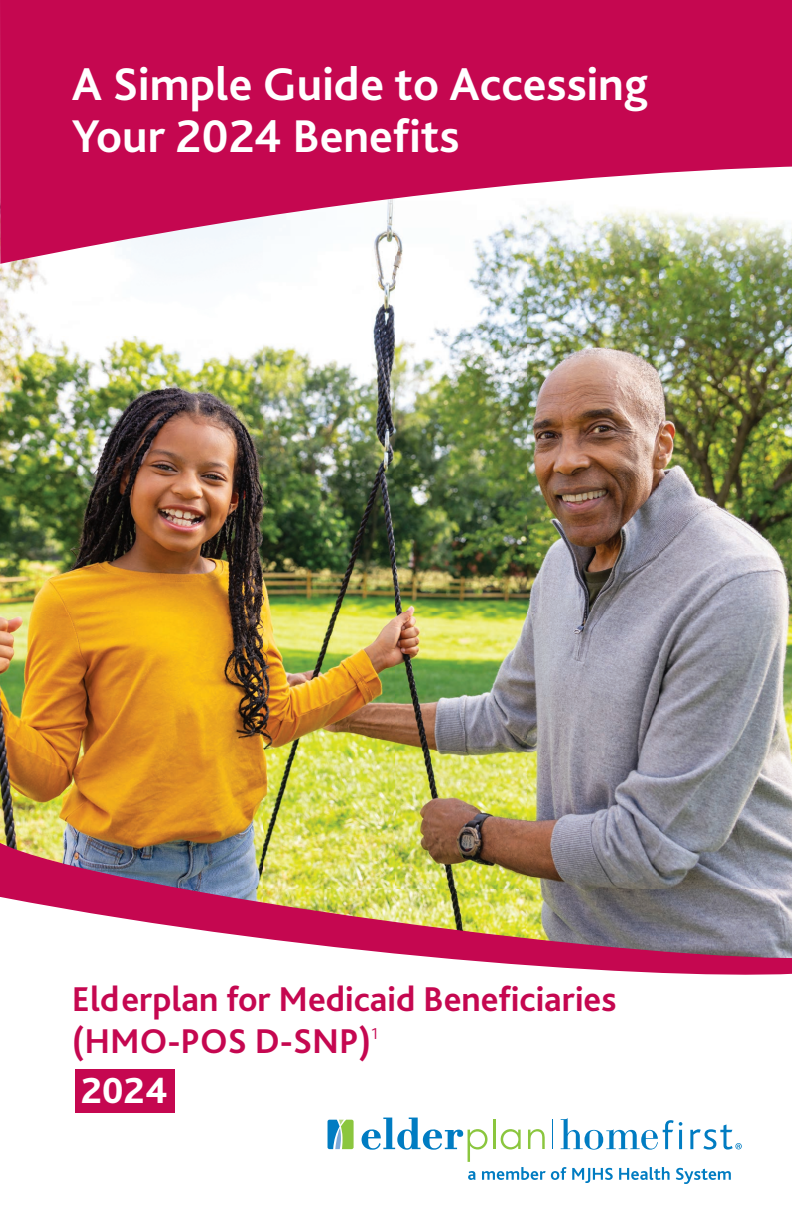
<style>
.page{position:relative;width:792px;height:1224px;background:#fff}
.page>*{position:absolute;margin:0;border:0;box-sizing:border-box;transform-origin:0 0}
.t1{font:700 48px/52px "Bliss Pro";color:#fff}
.t2{font:800 38px "Bliss Pro";color:#fff}
.t3{font:700 36px/42px "Bliss Pro";color:#c50750}
</style>
<div class="page">
<img style="left:0;top:264px;width:792px;height:579px">
<svg style="left:0;top:0;width:792px;height:264px;fill:#c50750"></svg>
<img style="left:0;top:843px;width:792px;height:132px">
<div style="left:75px;top:1069px;width:99px;height:44px;background:#c50750"></div>
<svg style="left:328px;top:1120px;width:26px;height:29px"></svg>
<svg style="left:362px;top:1118px;width:380px;height:66px"></svg>
<h1 class="t1" style="left:72px;top:57px;width:578px">A Simple Guide to Accessing<br>Your 2024 Benefits</h1>
<h2 class="t3" style="left:72px;top:977px;width:546px">Elderplan for Medicaid Beneficiaries (HMO-POS D-SNP)<sup>1</sup></h2>
<p class="t2" style="left:81px;top:1067px;width:88px">2024</p>
</div>
